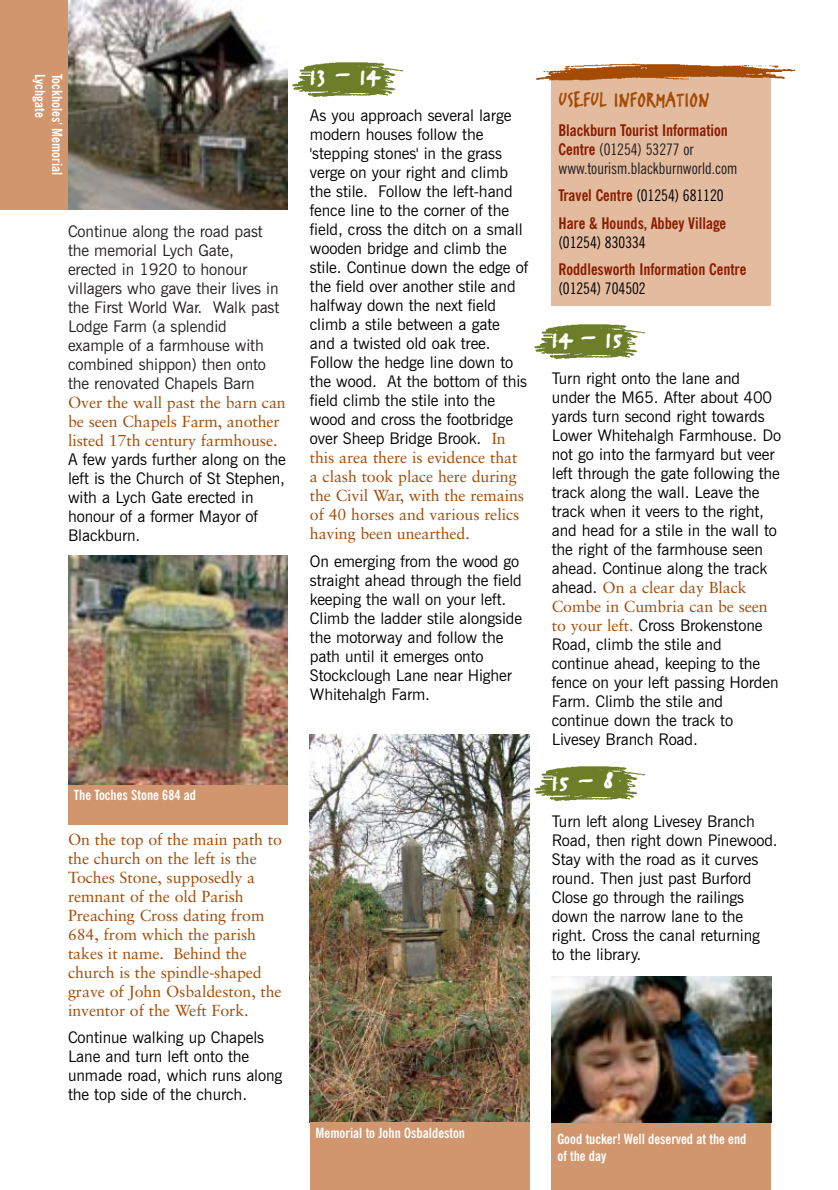
<style>
.page{position:relative;width:838px;height:1190px;background:#fff}
.page>*{position:absolute;margin:0;border:0;box-sizing:border-box;transform-origin:0 0}
.t1{font:32px "FF Erikrighthand";letter-spacing:-.005em;color:#fff}
.t2{font:24px "FF Erikrighthand";color:#a44c06}
.t3{font:16px/19px "News Gothic BT";letter-spacing:-.005em;color:#000}
.t4{font:16px/19px "Sabon";letter-spacing:-.005em;color:#a44c06}
.t5{font:16px/19px "News Gothic BT";letter-spacing:-.005em;color:#231f1f}
.t6{font:700 condensed 16px/27.6px "News Gothic BT";color:#8a1c00}
.t7{font:condensed 16px/19px "News Gothic BT";color:#231f1f}
.t8{font:condensed 16px "News Gothic BT";color:#000}
.t9{font:700 condensed 14px/17px "News Gothic BT";color:#fff}
.s1{font-family:"Sabon";color:#a44c06}
.s2{font-weight:700;color:#8a1c00}
.s3{font-weight:400;color:#000}
.s4{font-family:"News Gothic BT";color:#000}
</style>
<div class="page">
<img style="left:292px;top:62px;width:112px;height:35px">
<img style="left:534px;top:324px;width:112px;height:35px">
<img style="left:534px;top:766px;width:112px;height:35px">
<img style="left:310px;top:734px;width:219px;height:389px">
<div style="left:0;top:0;width:68px;height:210px;background:#d1966e"></div>
<img style="left:68px;top:0;width:219px;height:210px">
<div style="left:310px;top:1123px;width:219px;height:67px;background:#d1966e"></div>
<div style="left:552px;top:1123px;width:219px;height:67px;background:#d1966e"></div>
<img style="left:552px;top:977px;width:219px;height:146px">
<img style="left:68px;top:555px;width:219px;height:230px">
<div style="left:68px;top:785px;width:219px;height:40px;background:#d1966e"></div>
<div style="left:552px;top:71px;width:219px;height:234px;background:#e3bb9f"></div>
<img style="left:536px;top:63px;width:260px;height:28px">
<p class="t9" style="left:64px;top:74px;width:103px;rotate:90deg">Tockholes’ Memorial<br>Lychgate</p>
<p class="t5" style="left:68px;top:223px;width:213px">Continue along the road past the memorial Lych Gate, erected in 1920 to honour villagers who gave their lives in the First World War. Walk past<br>Lodge Farm (a splendid example of a farmhouse with combined shippon) then onto the renovated Chapels Barn</p>
<p class="t4" style="left:68px;top:394px;width:219px">Over the wall past the barn can be seen Chapels Farm, another listed 17th century farmhouse.</p>
<p class="t3" style="left:68px;top:451px;width:219px">A few yards further along on the left is the Church of St Stephen, with a Lych Gate erected in honour of a former Mayor of<br>Blackburn.</p>
<p class="t9" style="left:74px;top:788px;width:124px">The Toches Stone 684 ad</p>
<p class="t4" style="left:68px;top:831px;width:216px">On the top of the main path to the church on the left is the<br>Toches Stone, supposedly a remnant of the old Parish<br>Preaching Cross dating from<br>684, from which the parish takes it name. Behind the church is the spindle-shaped grave of John Osbaldeston, the inventor of the Weft Fork.</p>
<p class="t3" style="left:68px;top:1030px;width:216px">Continue walking up Chapels<br>Lane and turn left onto the unmade road, which runs along the top side of the church.</p>
<h1 class="t1" style="left:310px;top:53px;width:71px">13 – 14</h1>
<p class="t3" style="left:310px;top:108px;width:220px">As you approach several large modern houses follow the 'stepping stones' in the grass verge on your right and climb the stile. Follow the left-hand fence line to the corner of the field, cross the ditch on a small wooden bridge and climb the stile. Continue down the edge of the field over another stile and halfway down the next field climb a stile between a gate and a twisted old oak tree.<br>Follow the hedge line down to the wood. At the bottom of this field climb the stile into the wood and cross the footbridge over Sheep Bridge Brook. <span class="s1">In</span></p>
<p class="t4" style="left:310px;top:449px;width:216px">this area there is evidence that a clash took place here during the Civil War, with the remains of 40 horses and various relics having been unearthed.</p>
<p class="t3" style="left:310px;top:553px;width:214px">On emerging from the wood go straight ahead through the field keeping the wall on your left.<br>Climb the ladder stile alongside the motorway and follow the path until it emerges onto<br>Stockclough Lane near Higher<br>Whitehalgh Farm.</p>
<h2 class="t2" style="left:559px;top:85px;width:152px">USEFUL INFORMATION</h2>
<p class="t7" style="left:559px;top:123px;width:180px"><span class="s2">Blackburn Tourist Information<br>Centre</span> (01254) 53277 or www.tourism.blackburnworld.com</p>
<p class="t6" style="left:559px;top:184px;width:169px">Travel Centre <span class="s3">(01254) 681120<br></span>Hare &amp; Hounds, Abbey Village</p>
<p class="t8" style="left:559px;top:237px;width:89px">(01254) 830334</p>
<p class="t6" style="left:559px;top:258px;width:189px">Roddlesworth Information Centre</p>
<p class="t8" style="left:559px;top:283px;width:89px">(01254) 704502</p>
<h1 class="t1" style="left:552px;top:315px;width:72px">14 – 15</h1>
<p class="t3" style="left:552px;top:370px;width:231px">Turn right onto the lane and under the M65. After about 400 yards turn second right towards<br>Lower Whitehalgh Farmhouse. Do not go into the farmyard but veer left through the gate following the track along the wall. Leave the track when it veers to the right, and head for a stile in the wall to the right of the farmhouse seen ahead. Continue along the track</p>
<p class="t4" style="left:552px;top:579px;width:217px"><span class="s4">ahead.</span> On a clear day Black<br>Combe in Cumbria can be seen</p>
<p class="t3" style="left:552px;top:617px;width:228px"><span class="s1">to your left.</span> Cross Brokenstone<br>Road, climb the stile and continue ahead, keeping to the fence on your left passing Horden<br>Farm. Climb the stile and continue down the track to<br>Livesey Branch Road.</p>
<h1 class="t1" style="left:552px;top:758px;width:64px">15 – 8</h1>
<p class="t3" style="left:552px;top:814px;width:227px">Turn left along Livesey Branch<br>Road, then right down Pinewood.<br>Stay with the road as it curves round. Then just past Burford<br>Close go through the railings down the narrow lane to the right. Cross the canal returning<br>to the library.</p>
<p class="t9" style="left:316px;top:1127px;width:151px">Memorial to John Osbaldeston</p>
<p class="t9" style="left:557px;top:1132px;width:191px">Good tucker! Well deserved at the end of the day</p>
</div>
